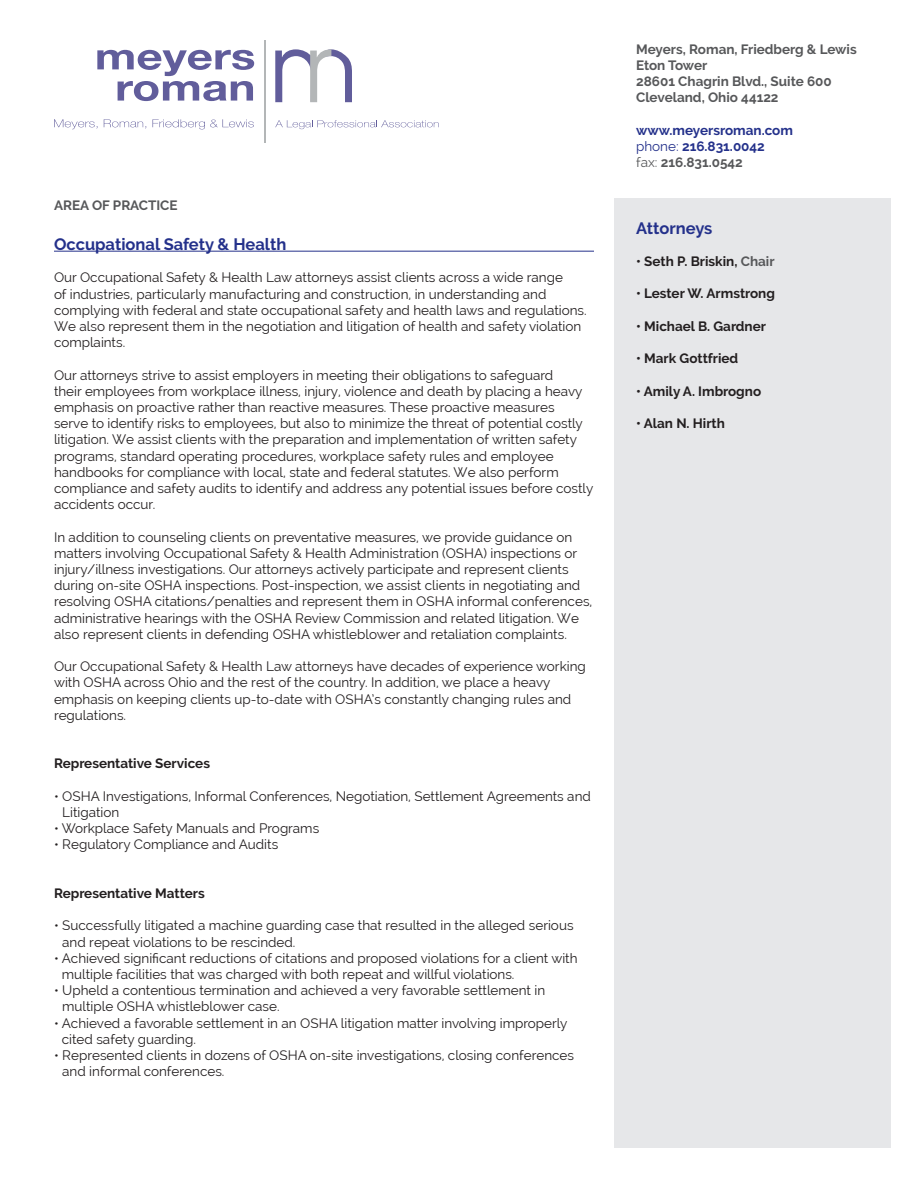
<style>
.page{position:relative;width:918px;height:1188px;background:#fff}
.page>*{position:absolute;margin:0;border:0;box-sizing:border-box;transform-origin:0 0}
.t1{font:700 16.5px "Raleway";color:#24318b}
.t2{font:13.5px/16.2px "Raleway";color:#231f20}
.t3{font:700 13.5px "Raleway";color:#231f20}
.t4{font:700 13.5px/16.2px "Raleway";color:#57585a}
.t5{font:700 13.5px/16.2px "Raleway";color:#24318b}
.s1{font-weight:400}
.s2{font-weight:400;color:#57585a}
.s3{color:#57585a}
</style>
<div class="page">
<svg style="left:275px;top:49px;width:77px;height:53px"></svg>
<svg style="left:97px;top:50px;width:157px;height:51px"></svg>
<svg style="left:54px;top:119px;width:44px;height:10px"></svg>
<svg style="left:104px;top:119px;width:42px;height:10px"></svg>
<svg style="left:153px;top:119px;width:101px;height:10px"></svg>
<svg style="left:275px;top:120px;width:164px;height:9px"></svg>
<hr style="left:264px;top:41px;width:2px;height:102px;background:#b3b6b7">
<hr style="left:54px;top:251px;width:540px;height:1px;background:#24318b">
<div style="left:615px;top:198px;width:276px;height:950px;background:#e6e7e9"></div>
<p class="t4" style="left:54px;top:198px;width:125px">AREA OF PRACTICE</p>
<p class="t1" style="left:54px;top:235px;width:234px">Occupational Safety &amp; Health</p>
<p class="t2" style="left:54px;top:269px;width:534px">Our Occupational Safety &amp; Health Law attorneys assist clients across a wide range<br>of industries, particularly manufacturing and construction, in understanding and complying with federal and state occupational safety and health laws and regulations.<br>We also represent them in the negotiation and litigation of health and safety violation complaints.</p>
<p class="t2" style="left:54px;top:367px;width:541px">Our attorneys strive to assist employers in meeting their obligations to safeguard<br>their employees from workplace illness, injury, violence and death by placing a heavy emphasis on proactive rather than reactive measures. These proactive measures<br>serve to identify risks to employees, but also to minimize the threat of potential costly litigation. We assist clients with the preparation and implementation of written safety programs, standard operating procedures, workplace safety rules and employee handbooks for compliance with local, state and federal statutes. We also perform compliance and safety audits to identify and address any potential issues before costly accidents occur.</p>
<p class="t2" style="left:54px;top:529px;width:540px">In addition to counseling clients on preventative measures, we provide guidance on matters involving Occupational Safety &amp; Health Administration (OSHA) inspections or injury/illness investigations. Our attorneys actively participate and represent clients during on-site OSHA inspections. Post-inspection, we assist clients in negotiating and resolving OSHA citations/penalties and represent them in OSHA informal conferences, administrative hearings with the OSHA Review Commission and related litigation. We also represent clients in defending OSHA whistleblower and retaliation complaints.</p>
<p class="t2" style="left:54px;top:658px;width:533px">Our Occupational Safety &amp; Health Law attorneys have decades of experience working with OSHA across Ohio and the rest of the country. In addition, we place a heavy emphasis on keeping clients up-to-date with OSHA’s constantly changing rules and regulations.</p>
<p class="t3" style="left:54px;top:756px;width:158px">Representative Services</p>
<p class="t2" style="left:62px;top:788px;width:530px;text-indent:-8px">• OSHA Investigations, Informal Conferences, Negotiation, Settlement Agreements and<br>Litigation</p>
<p class="t2" style="left:54px;top:820px;width:267px">• Workplace Safety Manuals and Programs</p>
<p class="t2" style="left:54px;top:836px;width:226px">• Regulatory Compliance and Audits</p>
<p class="t3" style="left:54px;top:885px;width:152px">Representative Matters</p>
<p class="t2" style="left:62px;top:917px;width:513px;text-indent:-8px">• Successfully litigated a machine guarding case that resulted in the alleged serious and repeat violations to be rescinded.</p>
<p class="t2" style="left:62px;top:950px;width:517px;text-indent:-8px">• Achieved significant reductions of citations and proposed violations for a client with multiple facilities that was charged with both repeat and willful violations.</p>
<p class="t2" style="left:62px;top:982px;width:484px;text-indent:-8px">• Upheld a contentious termination and achieved a very favorable settlement in multiple OSHA whistleblower case.</p>
<p class="t2" style="left:62px;top:1015px;width:507px;text-indent:-8px">• Achieved a favorable settlement in an OSHA litigation matter involving improperly cited safety guarding.</p>
<p class="t2" style="left:62px;top:1047px;width:513px;text-indent:-8px">• Represented clients in dozens of OSHA on-site investigations, closing conferences and informal conferences.</p>
<p class="t4" style="left:636px;top:41px;width:222px">Meyers, Roman, Friedberg &amp; Lewis<br>Eton Tower<br>28601 Chagrin Blvd., Suite 600<br>Cleveland, Ohio 44122</p>
<p class="t5" style="left:636px;top:122px;width:158px">www.meyersroman.com <span class="s1">phone:</span> 216.831.0042<br><span class="s2">fax:</span> <span class="s3">216.831.0542</span></p>
<p class="t1" style="left:636px;top:218px;width:78px">Attorneys</p>
<p class="t3" style="left:636px;top:254px;width:140px">• Seth P. Briskin, <span class="s3">Chair</span></p>
<p class="t3" style="left:636px;top:286px;width:140px">• Lester W. Armstrong</p>
<p class="t3" style="left:636px;top:318px;width:132px">• Michael B. Gardner</p>
<p class="t3" style="left:636px;top:351px;width:104px">• Mark Gottfried</p>
<p class="t3" style="left:636px;top:383px;width:127px">• Amily A. Imbrogno</p>
<p class="t3" style="left:636px;top:416px;width:90px">• Alan N. Hirth</p>
</div>
